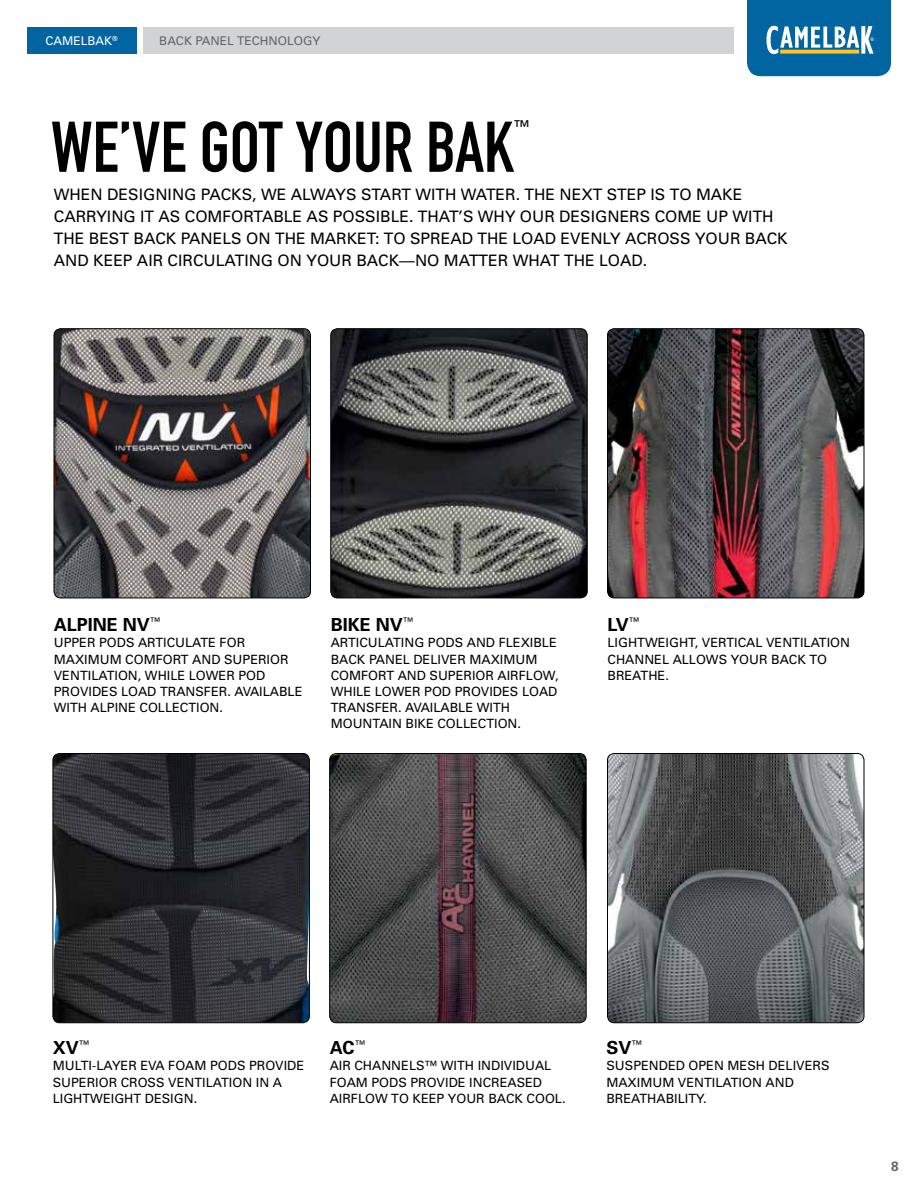
<style>
.page{position:relative;width:918px;height:1188px;background:#fff}
.page>*{position:absolute;margin:0;border:0;box-sizing:border-box;transform-origin:0 0}
.t1{font:70.5px "DIN Engschrift";color:#000}
.t2{font:700 18px "Univers";color:#000}
.t3{font:16.65px "DIN Engschrift";color:#000}
.t4{font:15.75px/22.2px "Univers";color:#000}
.t5{font:700 13.5px "Univers";color:#636466}
.t6{font:12.75px/16.2px "Univers";color:#000}
.t7{font:12px "Univers";color:#636466}
.t8{font:12px "Univers";color:#fff}
</style>
<div class="page">
<img style="left:54px;top:329px;width:256px;height:269px">
<div style="left:54px;top:328px;width:257px;height:270px;border:1px solid #000;border-radius:7px"></div>
<img style="left:52px;top:754px;width:257px;height:269px">
<div style="left:53px;top:753px;width:257px;height:270px;border:1px solid #000;border-radius:7px"></div>
<img style="left:331px;top:329px;width:256px;height:269px">
<div style="left:330px;top:328px;width:258px;height:270px;border:1px solid #000;border-radius:7px"></div>
<img style="left:330px;top:754px;width:256px;height:269px">
<div style="left:329px;top:753px;width:258px;height:270px;border:1px solid #000;border-radius:7px"></div>
<img style="left:608px;top:329px;width:256px;height:269px">
<div style="left:607px;top:328px;width:257px;height:270px;border:1px solid #000;border-radius:7px"></div>
<img style="left:608px;top:754px;width:256px;height:269px">
<div style="left:607px;top:753px;width:257px;height:270px;border:1px solid #000;border-radius:7px"></div>
<div style="left:143px;top:27px;width:591px;height:27px;background:#d1d3d4"></div>
<div style="left:27px;top:27px;width:109px;height:27px;background:#0065a1"></div>
<svg style="left:747px;top:0;width:144px;height:76px;background:#267aa9"></svg>
<p class="t8" style="left:45px;top:34px;width:74px">CAMELBAK<sup>®</sup></p>
<p class="t7" style="left:159px;top:33px;width:163px">BACK PANEL TECHNOLOGY</p>
<h1 class="t1" style="left:51px;top:106px;width:465px">WE’VE GOT YOUR BAK</h1>
<h3 class="t3" style="left:514px;top:117px;width:18px">™</h3>
<p class="t4" style="left:54px;top:183px;width:735px">WHEN DESIGNING PACKS, WE ALWAYS START WITH WATER. THE NEXT STEP IS TO MAKE CARRYING IT AS COMFORTABLE AS POSSIBLE. THAT’S WHY OUR DESIGNERS COME UP WITH THE BEST BACK PANELS ON THE MARKET: TO SPREAD THE LOAD EVENLY ACROSS YOUR BACK AND KEEP AIR CIRCULATING ON YOUR BACK—NO MATTER WHAT THE LOAD.</p>
<h2 class="t2" style="left:54px;top:613px;width:108px">ALPINE NV<sup>™</sup></h2>
<p class="t6" style="left:54px;top:635px;width:250px">UPPER PODS ARTICULATE FOR<br>MAXIMUM COMFORT AND SUPERIOR<br>VENTILATION, WHILE LOWER POD<br>PROVIDES LOAD TRANSFER. AVAILABLE<br>WITH ALPINE COLLECTION.</p>
<h2 class="t2" style="left:331px;top:613px;width:84px">BIKE NV<sup>™</sup></h2>
<p class="t6" style="left:331px;top:635px;width:229px">ARTICULATING PODS AND FLEXIBLE<br>BACK PANEL DELIVER MAXIMUM<br>COMFORT AND SUPERIOR AIRFLOW,<br>WHILE LOWER POD PROVIDES LOAD<br>TRANSFER. AVAILABLE WITH<br>MOUNTAIN BIKE COLLECTION.</p>
<h2 class="t2" style="left:608px;top:613px;width:33px">LV<sup>™</sup></h2>
<p class="t6" style="left:608px;top:635px;width:244px">LIGHTWEIGHT, VERTICAL VENTILATION<br>CHANNEL ALLOWS YOUR BACK TO<br>BREATHE.</p>
<h2 class="t2" style="left:53px;top:1036px;width:38px">XV<sup>™</sup></h2>
<p class="t6" style="left:53px;top:1058px;width:253px">MULTI-LAYER EVA FOAM PODS PROVIDE<br>SUPERIOR CROSS VENTILATION IN A<br>LIGHTWEIGHT DESIGN.</p>
<h2 class="t2" style="left:330px;top:1036px;width:37px">AC<sup>™</sup></h2>
<p class="t6" style="left:330px;top:1058px;width:237px">AIR CHANNELS™ WITH INDIVIDUAL<br>FOAM PODS PROVIDE INCREASED<br>AIRFLOW TO KEEP YOUR BACK COOL.</p>
<h2 class="t2" style="left:606px;top:1036px;width:37px">SV<sup>™</sup></h2>
<p class="t6" style="left:606px;top:1058px;width:225px">SUSPENDED OPEN MESH DELIVERS<br>MAXIMUM VENTILATION AND<br>BREATHABILITY.</p>
<p class="t5" style="left:891px;top:1158px;width:9px">8</p>
</div>
